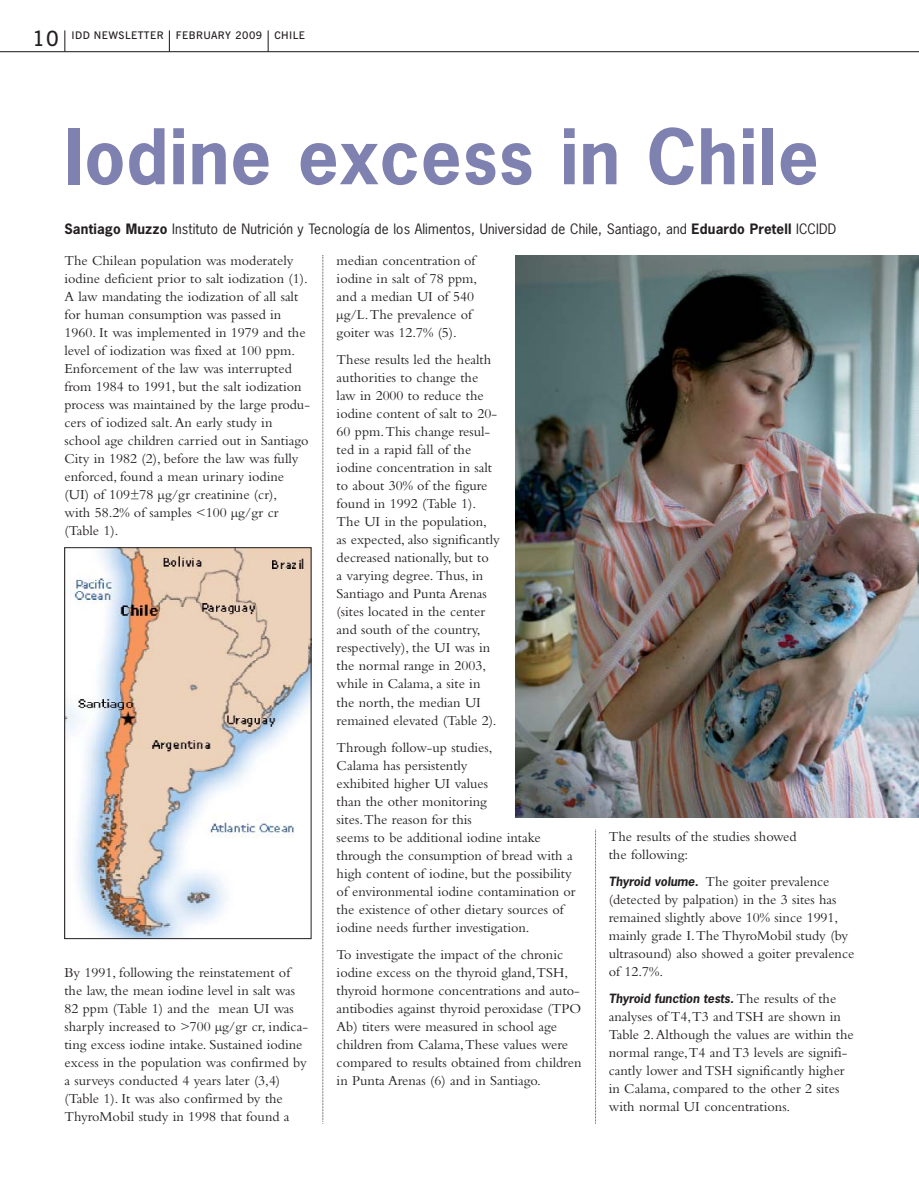
<style>
.page{position:relative;width:919px;height:1188px;background:#fff}
.page>*{position:absolute;margin:0;border:0;box-sizing:border-box;transform-origin:0 0}
.t1{font:700 72px "News Gothic";letter-spacing:.01em;color:#7f82b0}
.t2{font:14.25px/18px "Bembo";color:#231f20}
.t3{font:13.5px "News Gothic";letter-spacing:.01em;color:#231f20}
.t4{font:700 12px "News Gothic";color:#231f20}
.t5{font:600 10.5px "News Gothic BT";letter-spacing:.04em;color:#231f20}
.s1{font-size:21px}
.s2{font-weight:700}
.s3{font-family:"News Gothic";font-weight:700;font-size:12px}
.s4{font-family:"Bembo";font-weight:400;font-size:14.25px}
</style>
<div class="page">
<svg style="left:169px;top:30px;width:1px;height:21px"></svg>
<hr style="left:267px;top:30px;width:2px;height:22px;background:#231f20">
<hr style="left:0;top:51px;width:918px;height:1px;background:#231f20">
<svg style="left:64px;top:30px;width:1px;height:22px"></svg>
<svg style="left:322px;top:255px;width:1px;height:869px"></svg>
<svg style="left:595px;top:829px;width:1px;height:295px"></svg>
<img style="left:66px;top:549px;width:243px;height:388px">
<div style="left:64px;top:547px;width:247px;height:392px;border:1px solid #231f20"></div>
<img style="left:515px;top:256px;width:403px;height:561px">
<p class="t5" style="left:33px;top:31px;width:274px"><span class="s1">10</span> IDD NEWSLETTER FEBRUARY 2009 CHILE</p>
<h1 class="t1" style="left:64px;top:128px;width:755px">Iodine excess in Chile</h1>
<p class="t3" style="left:64px;top:224px;width:773px"><span class="s2">Santiago Muzzo</span> Instituto de Nutrición y Tecnología de los Alimentos, Universidad de Chile, Santiago, and <span class="s2">Eduardo Pretell</span> ICCIDD</p>
<p class="t2" style="left:64px;top:253px;width:247px">The Chilean population was moderately iodine deficient prior to salt iodization (1).<br>A law mandating the iodization of all salt for human consumption was passed in 1960. It was implemented in 1979 and the level of iodization was fixed at 100 ppm.<br>Enforcement of the law was interrupted from 1984 to 1991, but the salt iodization process was maintained by the large produ&shy;cers of iodized salt.An early study in school age children carried out in Santiago City in 1982 (2), before the law was fully enforced, found a mean urinary iodine (UI) of 109±78 µg/gr creatinine (cr),<br>with 58.2% of samples &lt;100 µg/gr cr (Table 1).</p>
<p class="t2" style="left:64px;top:964px;width:245px">By 1991, following the reinstatement of the law, the mean iodine level in salt was 82 ppm (Table 1) and the mean UI was sharply increased to &gt;700 µg/gr cr, indica&shy;ting excess iodine intake. Sustained iodine excess in the population was confirmed by a surveys conducted 4 years later (3,4) (Table 1). It was also confirmed by the ThyroMobil study in 1998 that found a</p>
<p class="t2" style="left:336px;top:253px;width:142px">median concentration of iodine in salt of 78 ppm, and a median UI of 540 µg/L.The prevalence of goiter was 12.7% (5).</p>
<p class="t2" style="left:336px;top:352px;width:165px">These results led the health authorities to change the law in 2000 to reduce the iodine content of salt to 20-<br>60 ppm.This change resul&shy;ted in a rapid fall of the iodine concentration in salt to about 30% of the figure found in 1992 (Table 1).<br>The UI in the population, as expected, also significantly decreased nationally, but to<br>a varying degree. Thus, in<br>Santiago and Punta Arenas (sites located in the center and south of the country, respectively), the UI was in the normal range in 2003, while in Calama, a site in the north, the median UI remained elevated (Table 2).</p>
<p class="t2" style="left:336px;top:739px;width:240px">Through follow-up studies,<br>Calama has persistently<br>exhibited higher UI values<br>than the other monitoring<br>sites.The reason for this<br>seems to be additional iodine intake through the consumption of bread with a high content of iodine, but the possibility of environmental iodine contamination or the existence of other dietary sources of iodine needs further investigation.</p>
<p class="t2" style="left:336px;top:946px;width:246px">To investigate the impact of the chronic iodine excess on the thyroid gland,TSH, thyroid hormone concentrations and auto&shy;antibodies against thyroid peroxidase (TPO Ab) titers were measured in school age children from Calama,These values were compared to results obtained from children in Punta Arenas (6) and in Santiago.</p>
<p class="t2" style="left:608px;top:829px;width:189px">The results of the studies showed the following:</p>
<p class="t2" style="left:608px;top:874px;width:247px"><span class="s3">Thyroid volume.</span> The goiter prevalence (detected by palpation) in the 3 sites has remained slightly above 10% since 1991, mainly grade I.The ThyroMobil study (by ultrasound) also showed a goiter prevalence of 12.7%.</p>
<p class="t4" style="left:608px;top:994px;width:229px">Thyroid function tests.<span class="s4">The results of the</span></p>
<p class="t2" style="left:608px;top:1009px;width:246px">analyses of T4,T3 and TSH are shown in Table 2.Although the values are within the normal range,T4 and T3 levels are signifi&shy;cantly lower and TSH significantly higher in Calama, compared to the other 2 sites with normal UI concentrations.</p>
</div>
